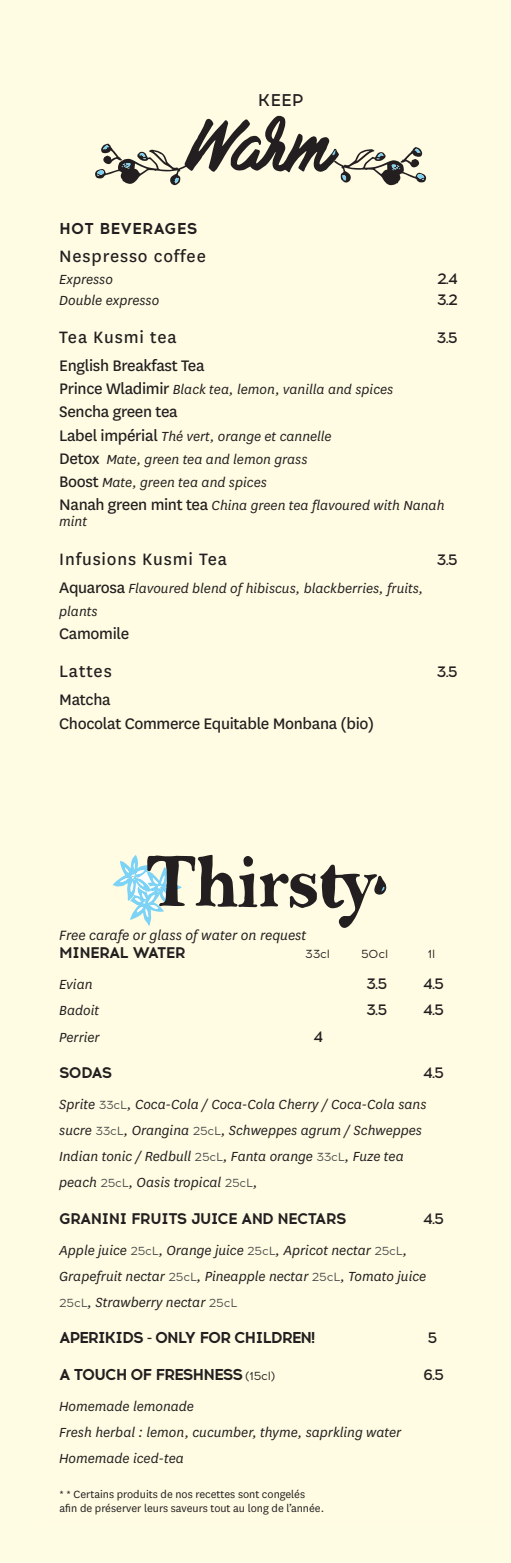
<style>
.page{position:relative;width:511px;height:1563px;background:#fffce4}
.page>*{position:absolute;margin:0;border:0;box-sizing:border-box;transform-origin:0 0}
.t1{font:19.25px "National";letter-spacing:.045em;color:#231f20}
.t2{font:17.85px/23.3px "National";letter-spacing:-.02em;color:#231f20}
.t3{font:500 16.97px "Acrom";color:#231f20}
.t4{font:700 15.75px "Acrom";letter-spacing:-.07em;color:#231f20}
.t5{font:italic 15.75px "National";color:#231f20}
.t6{font:700 15.75px "Acrom";letter-spacing:.01em;color:#231f20}
.t7{font:italic 15.4px/26.1px "National";color:#231f20}
.t8{font:700 15.4px "Acrom";letter-spacing:-.045em;color:#231f20}
.t9{font:500 15.4px "Acrom";color:#231f20}
.t10{font:12.25px/14px "National";color:#231f20}
.t11{font:11.9px "Acrom";letter-spacing:-.015em;color:#231f20}
.s1{font-style:normal;font-size:17.85px}
.s2{font-family:"Acrom";font-style:normal;font-size:11.9px;color:#4b4c4d}
.s3{font-weight:400;font-size:11.9px}
</style>
<div class="page">
<svg style="left:95px;top:115px;width:332px;height:71px"></svg>
<svg style="left:113px;top:855px;width:274px;height:73px"></svg>
<p class="t3" style="left:258px;top:89px;width:47px">KEEP</p>
<p class="t6" style="left:59px;top:218px;width:140px">HOT BEVERAGES</p>
<p class="t1" style="left:59px;top:244px;width:148px">Nespresso coffee</p>
<p class="t7" style="left:59px;top:265px;width:55px">Expresso</p>
<p class="t9" style="left:437px;top:268px;width:22px">2.4</p>
<p class="t7" style="left:59px;top:286px;width:102px">Double expresso</p>
<p class="t9" style="left:437px;top:289px;width:22px">3.2</p>
<p class="t1" style="left:59px;top:324px;width:119px">Tea Kusmi tea</p>
<p class="t9" style="left:437px;top:327px;width:23px">3.5</p>
<p class="t2" style="left:59px;top:353px;width:147px">English Breakfast Tea</p>
<p class="t7" style="left:59px;top:376px;width:336px"><span class="s1">Prince Wladimir</span> Black tea, lemon, vanilla and spices</p>
<p class="t2" style="left:59px;top:399px;width:120px">Sencha green tea</p>
<p class="t7" style="left:59px;top:424px;width:387px;line-height:23.3px"><span class="s1">Label impérial</span> Thé vert, orange et cannelle<br><span class="s1">Detox</span> Mate, green tea and lemon grass<br><span class="s1">Boost</span> Mate, green tea and spices<br><span class="s1">Nanah green mint tea</span> China green tea flavoured with Nanah</p>
<p class="t7" style="left:59px;top:508px;width:29px">mint</p>
<p class="t1" style="left:59px;top:546px;width:169px">Infusions Kusmi Tea</p>
<p class="t9" style="left:437px;top:549px;width:23px">3.5</p>
<p class="t7" style="left:59px;top:576px;width:366px;line-height:23.3px"><span class="s1">Aquarosa</span> Flavoured blend of hibiscus, blackberries, fruits, plants</p>
<p class="t2" style="left:59px;top:621px;width:72px">Camomile</p>
<p class="t1" style="left:59px;top:658px;width:54px">Lattes</p>
<p class="t9" style="left:437px;top:661px;width:23px">3.5</p>
<p class="t2" style="left:59px;top:687px;width:317px">Matcha<br>Chocolat Commerce Equitable Monbana (bio)</p>
<p class="t5" style="left:59px;top:925px;width:249px">Free carafe or glass of water on request</p>
<p class="t8" style="left:59px;top:942px;width:128px">MINERAL WATER</p>
<p class="t11" style="left:305px;top:946px;width:26px">33cl</p>
<p class="t11" style="left:361px;top:946px;width:29px">50cl</p>
<p class="t11" style="left:428px;top:946px;width:9px">1l</p>
<p class="t7" style="left:59px;top:971px;width:35px">Evian</p>
<p class="t9" style="left:366px;top:973px;width:23px">3.5</p>
<p class="t9" style="left:423px;top:973px;width:22px">4.5</p>
<p class="t7" style="left:59px;top:997px;width:41px">Badoit</p>
<p class="t9" style="left:366px;top:999px;width:23px">3.5</p>
<p class="t9" style="left:423px;top:999px;width:22px">4.5</p>
<p class="t7" style="left:59px;top:1023px;width:42px">Perrier</p>
<p class="t9" style="left:314px;top:1026px;width:11px">4</p>
<p class="t8" style="left:59px;top:1062px;width:54px">SODAS</p>
<p class="t9" style="left:423px;top:1062px;width:22px">4.5</p>
<p class="t7" style="left:59px;top:1091px;width:369px">Sprite <span class="s2">33cL</span>, Coca-Cola / Coca-Cola Cherry / Coca-Cola sans sucre <span class="s2">33cL</span>, Orangina <span class="s2">25cL</span>, Schweppes agrum / Schweppes Indian tonic / Redbull <span class="s2">25cL</span>, Fanta orange <span class="s2">33cL</span>, Fuze tea peach <span class="s2">25cL</span>, Oasis tropical <span class="s2">25cL</span>,</p>
<p class="t8" style="left:59px;top:1208px;width:289px">GRANINI FRUITS JUICE AND NECTARS</p>
<p class="t9" style="left:423px;top:1208px;width:22px">4.5</p>
<p class="t7" style="left:59px;top:1237px;width:369px">Apple juice <span class="s2">25cL</span>, Orange juice <span class="s2">25cL</span>, Apricot nectar <span class="s2">25cL</span>,<br>Grapefruit nectar <span class="s2">25cL</span>, Pineapple nectar <span class="s2">25cL</span>, Tomato juice<br><span class="s2">25cL</span>, Strawberry nectar <span class="s2">25cL</span></p>
<p class="t4" style="left:59px;top:1326px;width:258px">APERIKIDS - ONLY FOR CHILDREN!</p>
<p class="t9" style="left:428px;top:1327px;width:11px">5</p>
<p class="t4" style="left:59px;top:1363px;width:218px">A TOUCH OF FRESHNESS <span class="s3">(15cl)</span></p>
<p class="t9" style="left:423px;top:1364px;width:22px">6.5</p>
<p class="t7" style="left:59px;top:1392px;width:344px">Homemade lemonade<br>Fresh herbal : lemon, cucumber, thyme, saprkling water<br>Homemade iced-tea</p>
<p class="t10" style="left:60px;top:1486px;width:266px">* * Certains produits de nos recettes sont congelés afin de préserver leurs saveurs tout au long de l’année.</p>
</div>
